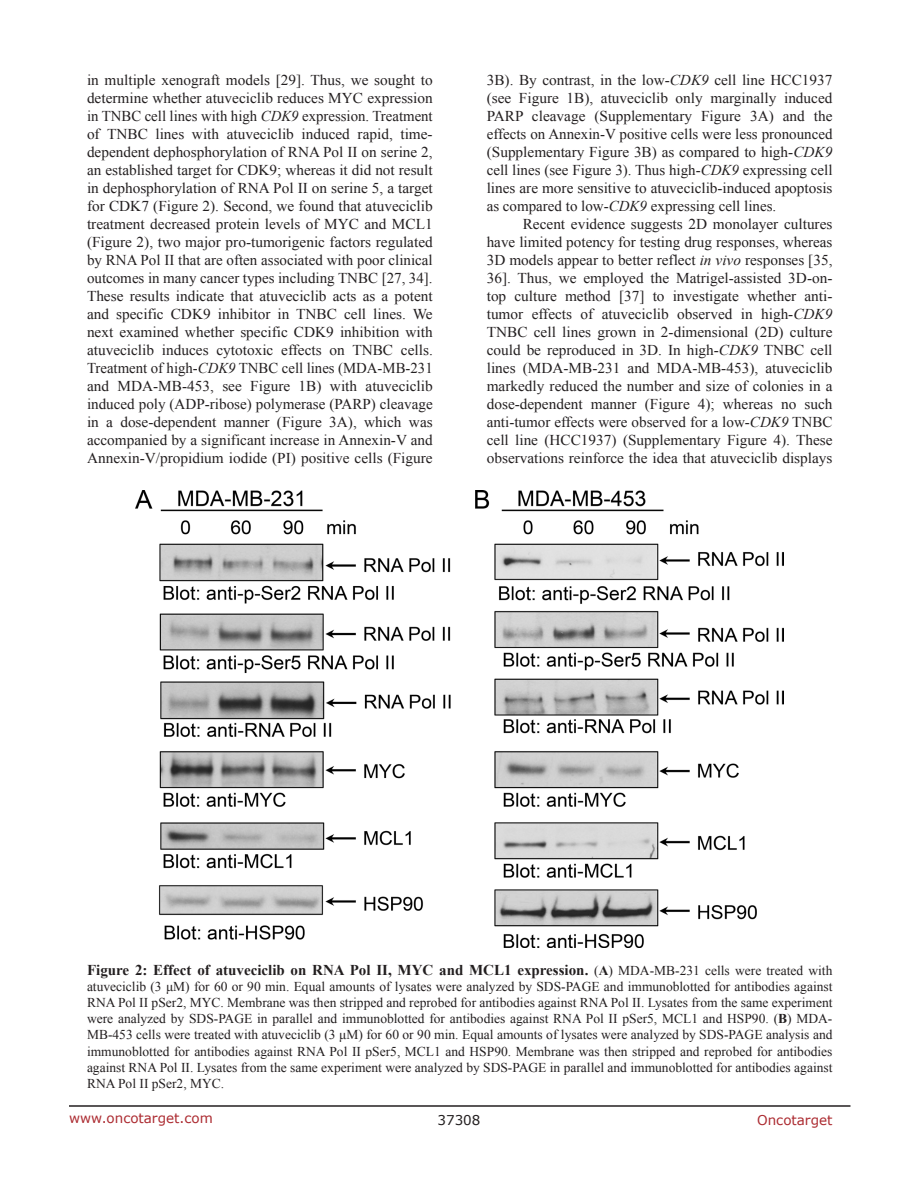
<style>
.page{position:relative;width:918px;height:1188px;background:#fff}
.page>*{position:absolute;margin:0;border:0;box-sizing:border-box;transform-origin:0 0}
.BodyText{font:15px/18px "Times New Roman";color:#231f20;text-align:justify}
.FigureText{font:700 15px "Times New Roman";color:#231f20}
.FigureText-2{font:13.5px/16.2px "Times New Roman";color:#231f20;text-align:justify}
.t1{font:13.5px "Verdana";color:#ac2b31}
.t2{font:13.5px "Verdana";color:#231f20}
.s1{font-style:italic}
.s2{font-weight:400;font-size:13.5px}
.s3{font-size:13.5px}
.s4{font-weight:700}
</style>
<div class="page">
<hr style="left:69px;top:1105px;width:781px;height:2px;background:#231f20">
<img style="left:136px;top:490px;width:648px;height:457px">
<p class="BodyText" style="left:87px;top:71px;width:347px">in multiple xenograft models [29]. Thus, we sought to determine whether atuveciclib reduces MYC expression in TNBC cell lines with high <span class="s1">CDK9</span> expression. Treatment of TNBC lines with atuveciclib induced rapid, time&shy;dependent dephosphorylation of RNA Pol II on serine 2, an established target for CDK9; whereas it did not result in dephosphorylation of RNA Pol II on serine 5, a target for CDK7 (Figure 2). Second, we found that atuveciclib treatment decreased protein levels of MYC and MCL1 (Figure 2), two major pro-tumorigenic factors regulated by RNA Pol II that are often associated with poor clinical outcomes in many cancer types including TNBC [27, 34].<br>These results indicate that atuveciclib acts as a potent and specific CDK9 inhibitor in TNBC cell lines. We next examined whether specific CDK9 inhibition with atuveciclib induces cytotoxic effects on TNBC cells.<br>Treatment of high-<span class="s1">CDK9</span> TNBC cell lines (MDA-MB-231 and MDA-MB-453, see Figure 1B) with atuveciclib induced poly (ADP-ribose) polymerase (PARP) cleavage in a dose-dependent manner (Figure 3A), which was accompanied by a significant increase in Annexin-V and Annexin-V/propidium iodide (PI) positive cells (Figure</p>
<p class="BodyText" style="left:487px;top:71px;width:347px">3B). By contrast, in the low-<span class="s1">CDK9</span> cell line HCC1937 (see Figure 1B), atuveciclib only marginally induced PARP cleavage (Supplementary Figure 3A) and the effects on Annexin-V positive cells were less pronounced (Supplementary Figure 3B) as compared to high-<span class="s1">CDK9 </span>cell lines (see Figure 3). Thus high-<span class="s1">CDK9</span> expressing cell lines are more sensitive to atuveciclib-induced apoptosis as compared to low-<span class="s1">CDK9</span> expressing cell lines.</p>
<p class="BodyText" style="left:487px;top:215px;width:347px;text-indent:36px">Recent evidence suggests 2D monolayer cultures have limited potency for testing drug responses, whereas 3D models appear to better reflect <span class="s1">in vivo</span> responses [35, 36]. Thus, we employed the Matrigel-assisted 3D-on&shy;top culture method [37] to investigate whether anti&shy;tumor effects of atuveciclib observed in high-<span class="s1">CDK9<br></span>TNBC cell lines grown in 2-dimensional (2D) culture could be reproduced in 3D. In high-<span class="s1">CDK9</span> TNBC cell lines (MDA-MB-231 and MDA-MB-453), atuveciclib markedly reduced the number and size of colonies in a dose-dependent manner (Figure 4); whereas no such anti-tumor effects were observed for a low-<span class="s1">CDK9</span> TNBC cell line (HCC1937) (Supplementary Figure 4). These observations reinforce the idea that atuveciclib displays</p>
<p class="FigureText" style="left:87px;top:959px;width:747px">Figure 2: Effect of atuveciclib on RNA Pol II, MYC and MCL1 expression. <span class="s2">(</span><span class="s3">A</span><span class="s2">) MDA-MB-231 cells were treated with</span></p>
<p class="FigureText-2" style="left:87px;top:978px;width:747px">atuveciclib (3 μM) for 60 or 90 min. Equal amounts of lysates were analyzed by SDS-PAGE and immunoblotted for antibodies against RNA Pol II pSer2, MYC. Membrane was then stripped and reprobed for antibodies against RNA Pol II. Lysates from the same experiment were analyzed by SDS-PAGE in parallel and immunoblotted for antibodies against RNA Pol II pSer5, MCL1 and HSP90. (<span class="s4">B</span>) MDA-MB-453 cells were treated with atuveciclib (3 μM) for 60 or 90 min. Equal amounts of lysates were analyzed by SDS-PAGE analysis and immunoblotted for antibodies against RNA Pol II pSer5, MCL1 and HSP90. Membrane was then stripped and reprobed for antibodies against RNA Pol II. Lysates from the same experiment were analyzed by SDS-PAGE in parallel and immunoblotted for antibodies against RNA Pol II pSer2, MYC.</p>
<p class="t1" style="left:69px;top:1109px;width:145px">www.oncotarget.com</p>
<p class="t2" style="left:438px;top:1111px;width:44px">37308</p>
<p class="t1" style="left:757px;top:1111px;width:77px">Oncotarget</p>
</div>
